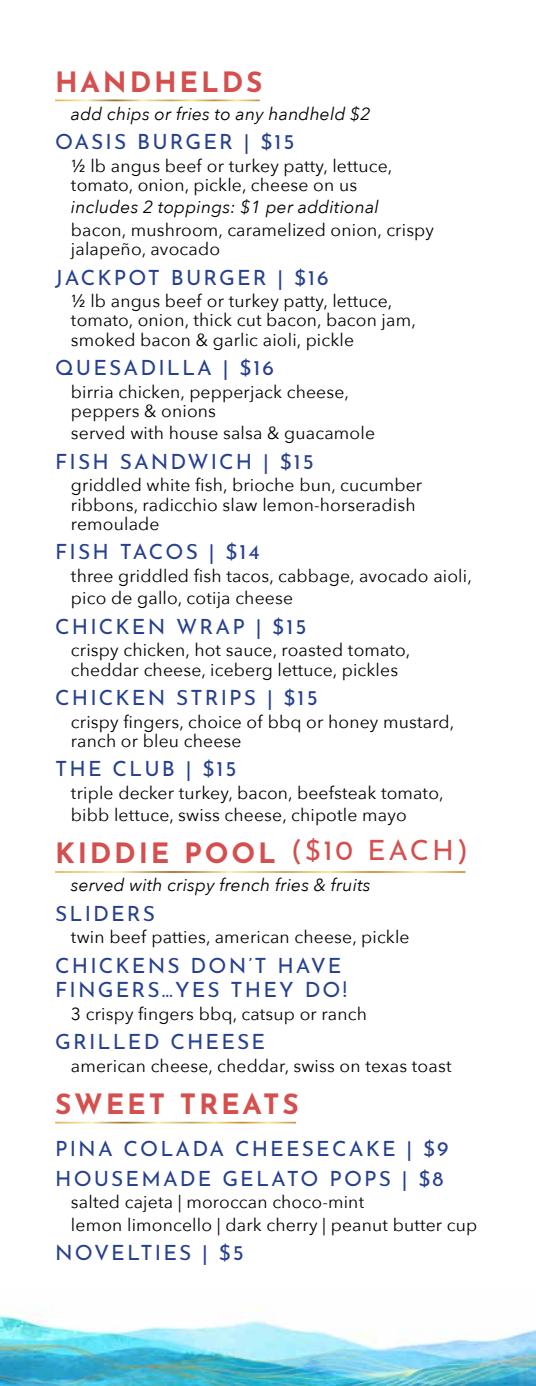
<style>
.page{position:relative;width:536px;height:1386px;background:#fff}
.page>*{position:absolute;margin:0;border:0;box-sizing:border-box;transform-origin:0 0}
.t1{font:700 28px "Josefin Sans";letter-spacing:.1em;color:#d44f4d}
.t2{font:21px/24.5px "Josefin Sans";letter-spacing:.1em;color:#25408f}
.t3{font:17.5px/19.2px "Avenir Next";letter-spacing:.01em;color:#000}
.t4{font:italic 17.5px "Avenir Next";letter-spacing:.01em;color:#000}
.s1{font-weight:400}
</style>
<div class="page">
<img style="left:0;top:1307px;width:536px;height:79px">
<h1 class="t1" style="left:55px;top:57px;width:209px">HANDHELDS</h1>
<p class="t4" style="left:71px;top:99px;width:301px">add chips or fries to any handheld $2</p>
<p class="t2" style="left:55px;top:127px;width:241px">OASIS BURGER | $15</p>
<p class="t3" style="left:71px;top:155px;width:323px">½ lb angus beef or turkey patty, lettuce, tomato, onion, pickle, cheese on us</p>
<p class="t4" style="left:71px;top:192px;width:309px">includes 2 toppings: $1 per additional</p>
<p class="t3" style="left:71px;top:219px;width:364px">bacon, mushroom, caramelized onion, crispy jalapeño, avocado</p>
<p class="t2" style="left:55px;top:262px;width:275px">JACKPOT BURGER | $16</p>
<p class="t3" style="left:71px;top:291px;width:346px">½ lb angus beef or turkey patty, lettuce, tomato, onion, thick cut bacon, bacon jam, smoked bacon &amp; garlic aioli, pickle</p>
<p class="t2" style="left:55px;top:353px;width:220px">QUESADILLA | $16</p>
<p class="t3" style="left:71px;top:381px;width:280px">birria chicken, pepperjack cheese, peppers &amp; onions</p>
<p class="t3" style="left:71px;top:423px;width:305px">served with house salsa &amp; guacamole</p>
<p class="t2" style="left:55px;top:447px;width:260px">FISH SANDWICH | $15</p>
<p class="t3" style="left:71px;top:475px;width:352px">griddled white fish, brioche bun, cucumber ribbons, radicchio slaw lemon-horseradish remoulade</p>
<p class="t2" style="left:55px;top:537px;width:206px">FISH TACOS | $14</p>
<p class="t3" style="left:71px;top:564px;width:402px;line-height:22.4px">three griddled fish tacos, cabbage, avocado aioli, pico de gallo, cotija cheese</p>
<p class="t2" style="left:55px;top:612px;width:252px">CHICKEN WRAP | $15</p>
<p class="t3" style="left:71px;top:640px;width:341px">crispy chicken, hot sauce, roasted tomato, cheddar cheese, iceberg lettuce, pickles</p>
<p class="t2" style="left:55px;top:683px;width:264px">CHICKEN STRIPS | $15</p>
<p class="t3" style="left:71px;top:711px;width:385px">crispy fingers, choice of bbq or honey mustard, ranch or bleu cheese</p>
<p class="t2" style="left:55px;top:754px;width:183px">THE CLUB | $15</p>
<p class="t3" style="left:71px;top:781px;width:374px;line-height:22.4px">triple decker turkey, bacon, beefsteak tomato, bibb lettuce, swiss cheese, chipotle mayo</p>
<h1 class="t1" style="left:55px;top:828px;width:414px">KIDDIE POOL <span class="s1">($10 EACH)</span></h1>
<p class="t4" style="left:71px;top:870px;width:301px">served with crispy french fries &amp; fruits</p>
<p class="t2" style="left:55px;top:899px;width:101px">SLIDERS</p>
<p class="t3" style="left:71px;top:927px;width:340px">twin beef patties, american cheese, pickle</p>
<p class="t2" style="left:55px;top:951px;width:293px">CHICKENS DON’T HAVE<br>FINGERS…YES THEY DO!</p>
<p class="t3" style="left:71px;top:1003px;width:297px">3 crispy fingers bbq, catsup or ranch</p>
<p class="t2" style="left:55px;top:1027px;width:211px">GRILLED CHEESE</p>
<p class="t3" style="left:71px;top:1055px;width:382px">american cheese, cheddar, swiss on texas toast</p>
<h1 class="t1" style="left:55px;top:1079px;width:245px">SWEET TREATS</h1>
<p class="t2" style="left:55px;top:1131px;width:395px;line-height:29.6px">PINA COLADA CHEESECAKE | $9<br>HOUSEMADE GELATO POPS | $8</p>
<p class="t3" style="left:71px;top:1190px;width:408px;line-height:22.4px">salted cajeta | moroccan choco-mint<br>lemon limoncello | dark cherry | peanut butter cup</p>
<p class="t2" style="left:55px;top:1238px;width:190px">NOVELTIES | $5</p>
</div>
